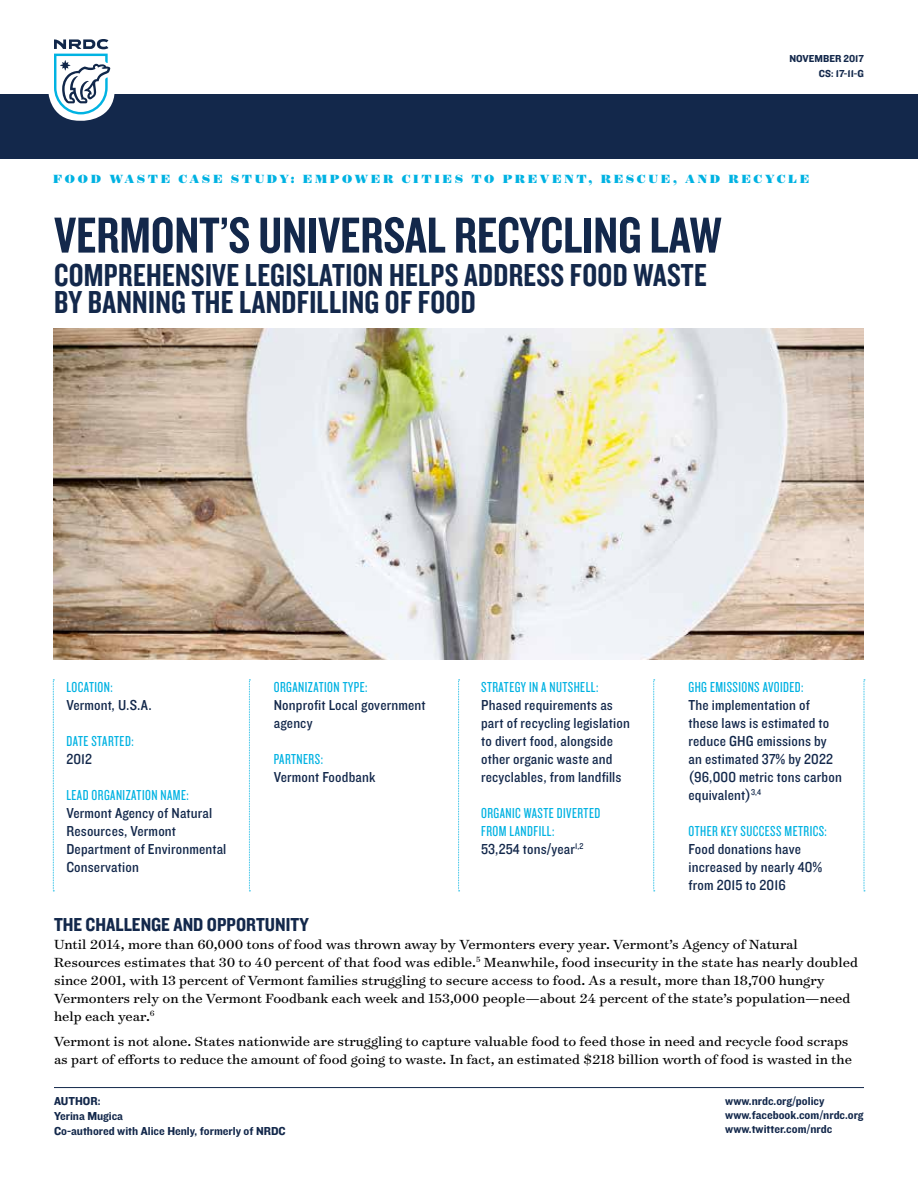
<style>
.page{position:relative;width:918px;height:1188px;background:#fff}
.page>*{position:absolute;margin:0;border:0;box-sizing:border-box;transform-origin:0 0}
.t1{font:52.5px "Knockout 49 Liteweight";color:#13284b}
.t2{font:33px/27px "Knockout 49 Liteweight";letter-spacing:.01em;color:#13284b}
.t3{font:19.5px "Knockout 50 Welterweight";color:#13284b}
.t4{font:15px/18px "Surveyor Text";color:#000}
.t5{font:15px/18px "Knockout 30 Junior Welterwt";letter-spacing:.01em;color:#13284b}
.t6{font:15px/18px "Knockout 28 Junior Feathrwt";letter-spacing:.03em;color:#00b2e2}
.t7{font:900 13.5px "Surveyor Display";letter-spacing:.2em;color:#00b2e2}
.t8{font:12px/15px "Knockout 51 Middleweight";color:#13284b}
.t9{font:10.5px/15px "Knockout 51 Middleweight";color:#13284b;text-align:right}
</style>
<div class="page">
<div style="left:0;top:94px;width:918px;height:65px;background:#13284b"></div>
<div style="left:48px;top:26px;width:67px;height:95px;background:#fff;border-radius:31px"></div>
<svg style="left:54px;top:39px;width:56px;height:75px"></svg>
<hr style="left:54px;top:1087px;width:810px;height:1px;background:#13284b">
<img style="left:53px;top:328px;width:811px;height:332px">
<svg style="left:53px;top:680px;width:1px;height:211px"></svg>
<svg style="left:458px;top:680px;width:2px;height:211px"></svg>
<svg style="left:249px;top:680px;width:1px;height:211px"></svg>
<svg style="left:653px;top:680px;width:2px;height:211px"></svg>
<svg style="left:864px;top:680px;width:1px;height:211px"></svg>
<p class="t9" style="left:789px;top:51px;width:76px">NOVEMBER 2017<br>CS: 17-11-G</p>
<p class="t7" style="left:53px;top:170px;width:757px">FOOD WASTE CASE STUDY: EMPOWER CITIES TO PREVENT, RESCUE, AND RECYCLE</p>
<h1 class="t1" style="left:54px;top:202px;width:669px">VERMONT’S UNIVERSAL RECYCLING LAW</h1>
<h2 class="t2" style="left:54px;top:261px;width:654px">COMPREHENSIVE LEGISLATION HELPS ADDRESS FOOD WASTE<br>BY BANNING THE LANDFILLING OF FOOD</h2>
<p class="t6" style="left:66px;top:677px;width:48px">LOCATION:</p>
<p class="t5" style="left:66px;top:695px;width:87px">Vermont, U.S.A.</p>
<p class="t6" style="left:66px;top:731px;width:69px">DATE STARTED:</p>
<p class="t5" style="left:66px;top:749px;width:27px">2012</p>
<p class="t6" style="left:66px;top:785px;width:124px">LEAD ORGANIZATION NAME:</p>
<p class="t5" style="left:66px;top:803px;width:161px">Vermont Agency of Natural<br>Resources, Vermont<br>Department of Environmental<br>Conservation</p>
<p class="t6" style="left:274px;top:677px;width:95px">ORGANIZATION TYPE:</p>
<p class="t5" style="left:274px;top:695px;width:153px">Nonprofit Local government agency</p>
<p class="t6" style="left:274px;top:749px;width:51px">PARTNERS:</p>
<p class="t5" style="left:274px;top:767px;width:103px">Vermont Foodbank</p>
<p class="t6" style="left:481px;top:677px;width:119px">STRATEGY IN A NUTSHELL:</p>
<p class="t5" style="left:481px;top:695px;width:150px">Phased requirements as part of recycling legislation to divert food, alongside other organic waste and recyclables, from landfills</p>
<p class="t6" style="left:481px;top:803px;width:121px">ORGANIC WASTE DIVERTED<br>FROM LANDFILL:</p>
<p class="t5" style="left:481px;top:839px;width:104px">53,254 tons/year<sup>1,2</sup></p>
<p class="t6" style="left:689px;top:677px;width:117px">GHG EMISSIONS AVOIDED:</p>
<p class="t5" style="left:689px;top:695px;width:155px">The implementation of these laws is estimated to reduce GHG emissions by an estimated 37% by 2022 (96,000 metric tons carbon equivalent)<sup>3,4</sup></p>
<p class="t6" style="left:689px;top:821px;width:140px">OTHER KEY SUCCESS METRICS:</p>
<p class="t5" style="left:689px;top:839px;width:135px">Food donations have increased by nearly 40% from 2015 to 2016</p>
<h3 class="t3" style="left:54px;top:912px;width:256px">THE CHALLENGE AND OPPORTUNITY</h3>
<p class="t4" style="left:54px;top:935px;width:805px">Until 2014, more than 60,000 tons of food was thrown away by Vermonters every year. Vermont’s Agency of Natural Resources estimates that 30 to 40 percent of that food was edible.<sup>5</sup> Meanwhile, food insecurity in the state has nearly doubled since 2001, with 13 percent of Vermont families struggling to secure access to food. As a result, more than 18,700 hungry Vermonters rely on the Vermont Foodbank each week and 153,000 people—about 24 percent of the state’s population—need help each year.<sup>6</sup></p>
<p class="t4" style="left:54px;top:1032px;width:799px">Vermont is not alone. States nationwide are struggling to capture valuable food to feed those in need and recycle food scraps as part of efforts to reduce the amount of food going to waste. In fact, an estimated $218 billion worth of food is wasted in the</p>
<p class="t8" style="left:54px;top:1093px;width:233px">AUTHOR:<br>Yerina Mugica<br>Co-authored with Alice Henly, formerly of NRDC</p>
<p class="t8" style="left:725px;top:1093px;width:140px;line-height:14.4px">www.nrdc.org/policy www.facebook.com/nrdc.org www.twitter.com/nrdc</p>
</div>
